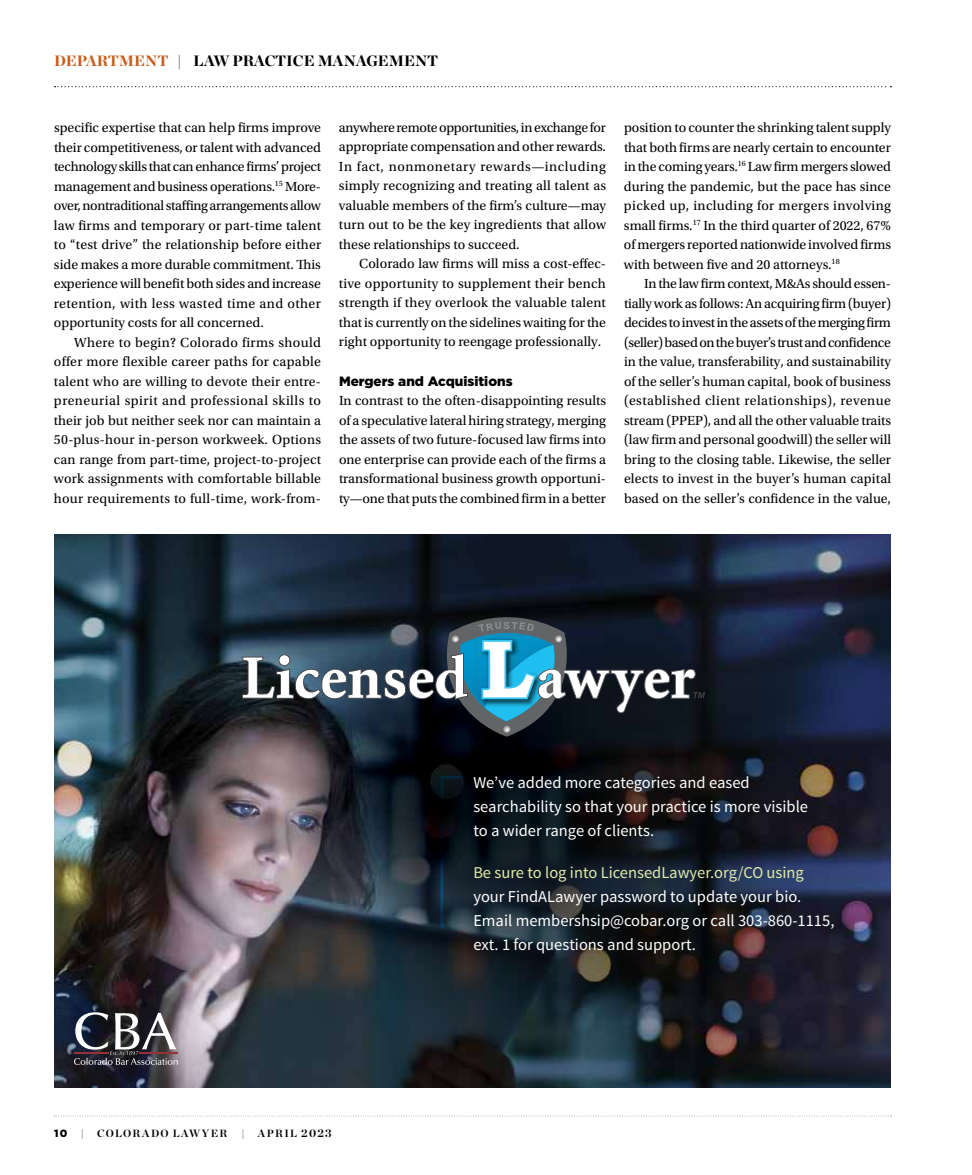
<style>
.page{position:relative;width:972px;height:1175px;background:#fff}
.page>*{position:absolute;margin:0;border:0;box-sizing:border-box;transform-origin:0 0}
.t1{font:16.5px/24px "Source Sans Pro";color:#fff}
.t2{font:16.5px "Source Sans Pro";color:#e2eba9}
.t3{font:900 15px "Chronicle Display";color:#000}
.t4{font:13.8px/19.5px "Utopia Std";color:#000;text-align:justify}
.t5{font:900 13.5px "Gotham";color:#000}
.t6{font:700 10.5px "Chronicle Display";letter-spacing:.125em;color:#000}
.t7{font:900 10.5px "Gotham";color:#000}
.s1{color:#c85c1a}
.s2{font-size:11.25px}
</style>
<div class="page">
<svg style="left:54px;top:1115px;width:838px;height:1px"></svg>
<svg style="left:55px;top:86px;width:836px;height:1px"></svg>
<img style="left:54px;top:534px;width:837px;height:554px">
<svg style="left:267px;top:549px;width:554px;height:539px"></svg>
<svg style="left:74px;top:1012px;width:104px;height:52px"></svg>
<hr style="left:139px;top:1052px;width:39px;height:1px;background:#953236">
<hr style="left:74px;top:1052px;width:35px;height:1px;background:#953236">
<svg style="left:439px;top:774px;width:26px;height:155px"></svg>
<svg style="left:242px;top:617px;width:463px;height:119px"></svg>
<p class="t3" style="left:54px;top:48px;width:386px"><span class="s1">DEPARTMENT</span> | LAW PRACTICE MANAGEMENT</p>
<p class="t4" style="left:54px;top:118px;width:269px">specific expertise that can help firms improve their competitiveness, or talent with advanced technology skills that can enhance firms’ project management and business operations.<sup>15</sup> More&shy;over, nontraditional staffing arrangements allow law firms and temporary or part-time talent to “test drive” the relationship before either side makes a more durable commitment. This experience will benefit both sides and increase retention, with less wasted time and other opportunity costs for all concerned.</p>
<p class="t4" style="left:54px;top:332px;width:269px;text-indent:20px">Where to begin? Colorado firms should offer more flexible career paths for capable talent who are willing to devote their entre&shy;preneurial spirit and professional skills to their job but neither seek nor can maintain a 50-plus-hour in-person workweek. Options can range from part-time, project-to-project work assignments with comfortable billable hour requirements to full-time, work-from-</p>
<p class="t4" style="left:339px;top:118px;width:269px">anywhere remote opportunities, in exchange for appropriate compensation and other rewards.<br>In fact, nonmonetary rewards—including simply recognizing and treating all talent as valuable members of the firm’s culture—may turn out to be the key ingredients that allow these relationships to succeed.</p>
<p class="t4" style="left:339px;top:254px;width:268px;text-indent:20px">Colorado law firms will miss a cost-effec&shy;tive opportunity to supplement their bench strength if they overlook the valuable talent that is currently on the sidelines waiting for the right opportunity to reengage professionally.</p>
<p class="t5" style="left:339px;top:371px;width:175px">Mergers and Acquisitions</p>
<p class="t4" style="left:339px;top:391px;width:269px">In contrast to the often-disappointing results of a speculative lateral hiring strategy, merging the assets of two future-focused law firms into one enterprise can provide each of the firms a transformational business growth opportuni&shy;ty—one that puts the combined firm in a better</p>
<p class="t4" style="left:624px;top:118px;width:269px">position to counter the shrinking talent supply that both firms are nearly certain to encounter in the coming years.<sup>16</sup> Law firm mergers slowed during the pandemic, but the pace has since picked up, including for mergers involving small firms.<sup>17</sup> In the third quarter of 2022, 67% of mergers reported nationwide involved firms with between five and 20 attorneys.<sup>18</sup></p>
<p class="t4" style="left:624px;top:274px;width:269px;text-indent:20px">In the law firm context, M&amp;As should essen&shy;tially work as follows: An acquiring firm (buyer) decides to invest in the assets of the merging firm (seller) based on the buyer’s trust and confidence in the value, transferability, and sustainability of the seller’s human capital, book of business (established client relationships), revenue stream (PPEP), and all the other valuable traits (law firm and personal goodwill) the seller will bring to the closing table. Likewise, the seller elects to invest in the buyer’s human capital based on the seller’s confidence in the value,</p>
<p class="t7" style="left:54px;top:1126px;width:15px">10</p>
<p class="t6" style="left:81px;top:1125px;width:5px">|</p>
<p class="t6" style="left:97px;top:1125px;width:132px">COLORADO LAWYER</p>
<p class="t6" style="left:241px;top:1125px;width:5px">|</p>
<p class="t6" style="left:258px;top:1125px;width:75px">APRIL <span class="s2">2023</span></p>
<p class="t1" style="left:473px;top:771px;width:336px">We’ve added more categories and eased searchability so that your practice is more visible to a wider range of clients.</p>
<p class="t2" style="left:473px;top:862px;width:332px">Be sure to log into LicensedLawyer.org/CO using</p>
<p class="t1" style="left:473px;top:885px;width:363px">your FindALawyer password to update your bio.<br>Email membershsip@cobar.org or call 303-860-1115, ext. 1 for questions and support.</p>
</div>
